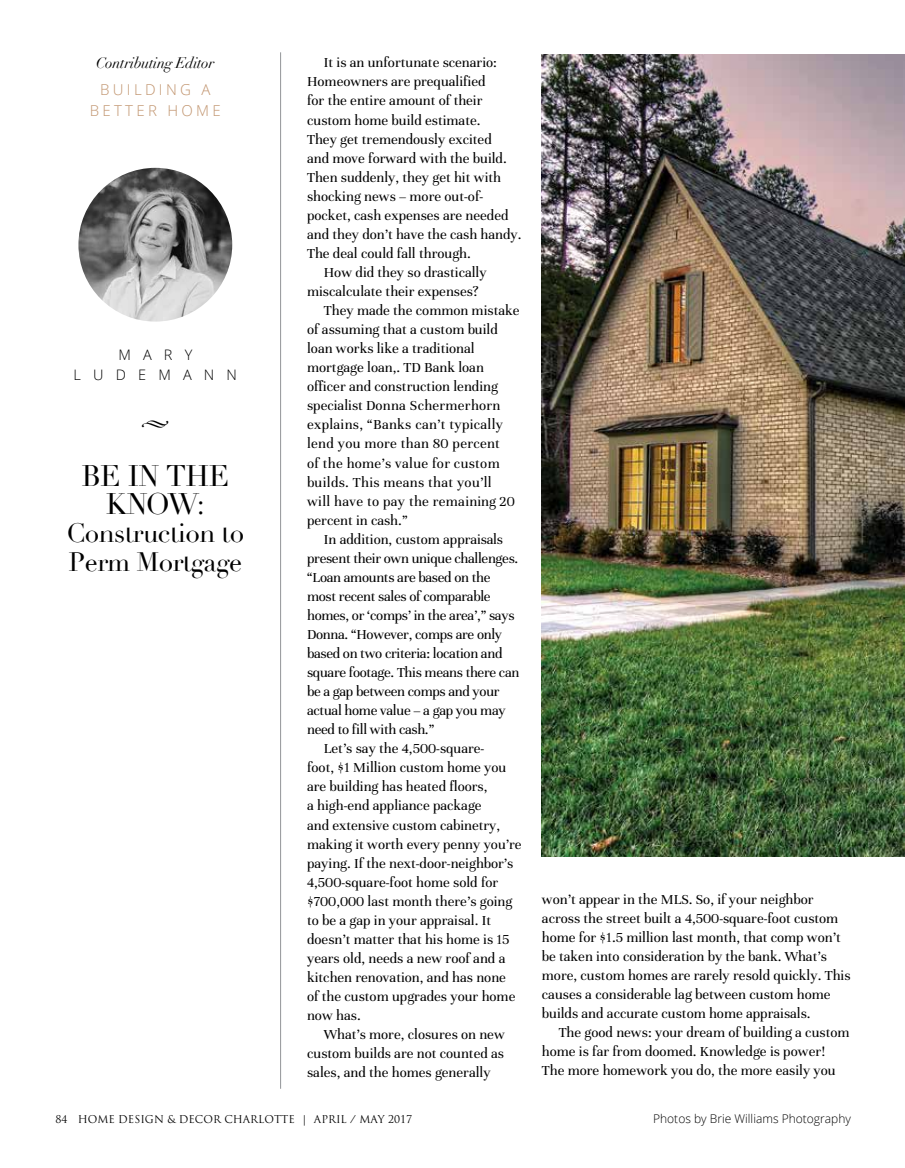
<style>
.page{position:relative;width:905px;height:1168px;background:#fff}
.page>*{position:absolute;margin:0;border:0;box-sizing:border-box;transform-origin:0 0}
.t1{font:29.1px/28.3px "Didot";letter-spacing:-.02em;color:#000;text-align:center}
.t2{font:26.1px/28.3px "Didot";letter-spacing:-.02em;color:#000}
.t3{font:15px/19px "Unna";color:#000}
.t4{font:15px "Unna";letter-spacing:-.02em;color:#000}
.t5{font:15px "Unna";letter-spacing:.02em;color:#000}
.t6{font:300 15px/21px "Open Sans";letter-spacing:.22em;color:#c1946e;text-align:center}
.t7{font:italic 15px "Didot";letter-spacing:-.02em;color:#000}
.t8{font:300 14.55px/20px "Open Sans";letter-spacing:.84em;color:#000;text-align:center}
.t9{font:300 12px "Open Sans";color:#000}
.t10{font:10.5px "Trajan Pro";color:#000}
</style>
<div class="page">
<hr style="left:280px;top:52px;width:1px;height:1037px;background:#939598">
<img style="left:78px;top:168px;width:154px;height:154px;border-radius:77px">
<img style="left:542px;top:54px;width:362px;height:803px">
<p class="t7" style="left:96px;top:54px;width:120px">Contributing Editor</p>
<p class="t6" style="left:90px;top:79px;width:132px">BUILDING A<br>BETTER HOME</p>
<p class="t8" style="left:74px;top:345px;width:162px">MARY<br>L UDEMANN</p>
<h1 class="t1" style="left:81px;top:462px;width:149px">BE IN THE<br>KNOW:</h1>
<h2 class="t2" style="left:66px;top:520px;width:179px">Construction to<br>Perm Mortgage</h2>
<p class="t3" style="left:324px;top:53px;width:175px">It is an unfortunate scenario:</p>
<p class="t3" style="left:307px;top:72px;width:180px">Homeowners are prequalified</p>
<p class="t3" style="left:307px;top:91px;width:177px">for the entire amount of their</p>
<p class="t3" style="left:307px;top:110px;width:175px">custom home build estimate.</p>
<p class="t3" style="left:307px;top:129px;width:186px">They get tremendously excited</p>
<p class="t3" style="left:307px;top:149px;width:201px">and move forward with the build.</p>
<p class="t3" style="left:307px;top:168px;width:195px">Then suddenly, they get hit with</p>
<p class="t3" style="left:307px;top:187px;width:177px">shocking news – more out-of-</p>
<p class="t3" style="left:307px;top:206px;width:203px">pocket, cash expenses are needed</p>
<p class="t3" style="left:307px;top:225px;width:216px">and they don’t have the cash handy.</p>
<p class="t3" style="left:307px;top:244px;width:165px">The deal could fall through.</p>
<p class="t3" style="left:324px;top:263px;width:164px">How did they so drastically</p>
<p class="t3" style="left:307px;top:282px;width:173px">miscalculate their expenses?</p>
<p class="t3" style="left:324px;top:301px;width:197px">They made the common mistake</p>
<p class="t3" style="left:307px;top:320px;width:192px">of assuming that a custom build</p>
<p class="t3" style="left:307px;top:339px;width:169px">loan works like a traditional</p>
<p class="t3" style="left:307px;top:358px;width:178px">mortgage loan,. TD Bank loan</p>
<p class="t3" style="left:307px;top:377px;width:192px">officer and construction lending</p>
<p class="t5" style="left:307px;top:397px;width:195px">specialist Donna Schermerhorn</p>
<p class="t5" style="left:307px;top:416px;width:197px">explains, “Banks can’t typically</p>
<p class="t5" style="left:307px;top:435px;width:194px">lend you more than 80 percent</p>
<p class="t5" style="left:307px;top:454px;width:194px">of the home’s value for custom</p>
<p class="t5" style="left:307px;top:473px;width:186px">builds. This means that you’ll</p>
<p class="t5" style="left:307px;top:492px;width:209px">will have to pay the remaining 20</p>
<p class="t3" style="left:307px;top:510px;width:102px">percent in cash.”</p>
<p class="t3" style="left:324px;top:530px;width:180px">In addition, custom appraisals</p>
<p class="t4" style="left:307px;top:549px;width:213px">present their own unique challenges.</p>
<p class="t4" style="left:307px;top:569px;width:185px">“Loan amounts are based on the</p>
<p class="t4" style="left:307px;top:588px;width:185px">most recent sales of comparable</p>
<p class="t4" style="left:307px;top:607px;width:209px">homes, or ‘comps’ in the area’,” says</p>
<p class="t4" style="left:307px;top:626px;width:197px">Donna. “However, comps are only</p>
<p class="t4" style="left:307px;top:645px;width:197px">based on two criteria: location and</p>
<p class="t4" style="left:307px;top:664px;width:214px">square footage. This means there can</p>
<p class="t4" style="left:307px;top:683px;width:194px">be a gap between comps and your</p>
<p class="t4" style="left:307px;top:702px;width:200px">actual home value – a gap you may</p>
<p class="t4" style="left:307px;top:721px;width:129px">need to fill with cash.”</p>
<p class="t3" style="left:324px;top:739px;width:162px">Let’s say the 4,500-square-</p>
<p class="t3" style="left:307px;top:758px;width:201px">foot, $1 Million custom home you</p>
<p class="t3" style="left:307px;top:777px;width:182px">are building has heated floors,</p>
<p class="t3" style="left:307px;top:796px;width:176px">a high-end appliance package</p>
<p class="t3" style="left:307px;top:815px;width:195px">and extensive custom cabinetry,</p>
<p class="t3" style="left:307px;top:834px;width:216px">making it worth every penny you’re</p>
<p class="t3" style="left:307px;top:853px;width:208px">paying. If the next-door-neighbor’s</p>
<p class="t3" style="left:307px;top:872px;width:193px">4,500-square-foot home sold for</p>
<p class="t3" style="left:307px;top:891px;width:207px">$700,000 last month there’s going</p>
<p class="t3" style="left:307px;top:911px;width:186px">to be a gap in your appraisal. It</p>
<p class="t3" style="left:307px;top:930px;width:204px">doesn’t matter that his home is 15</p>
<p class="t3" style="left:307px;top:949px;width:200px">years old, needs a new roof and a</p>
<p class="t3" style="left:307px;top:968px;width:200px">kitchen renovation, and has none</p>
<p class="t3" style="left:307px;top:987px;width:210px">of the custom upgrades your home</p>
<p class="t3" style="left:307px;top:1006px;width:55px">now has.</p>
<p class="t3" style="left:324px;top:1025px;width:182px">What’s more, closures on new</p>
<p class="t3" style="left:307px;top:1044px;width:198px">custom builds are not counted as</p>
<p class="t3" style="left:307px;top:1063px;width:185px">sales, and the homes generally</p>
<p class="t10" style="left:56px;top:1113px;width:358px">84 HOME DESIGN &amp; DECOR CHARLOTTE | APRIL / MAY 2017</p>
<p class="t3" style="left:542px;top:889px;width:310px">won’t appear in the MLS. So, if your neighbor across the street built a 4,500-square-foot custom home for $1.5 million last month, that comp won’t be taken into consideration by the bank. What’s more, custom homes are rarely resold quickly. This causes a considerable lag between custom home builds and accurate custom home appraisals.</p>
<p class="t3" style="left:542px;top:1023px;width:309px;text-indent:17px">The good news: your dream of building a custom home is far from doomed. Knowledge is power!<br>The more homework you do, the more easily you</p>
<p class="t9" style="left:653px;top:1110px;width:199px">PHOTOS BY BRIE WILLIAMS PHOTOGRAPHY</p>
</div>
